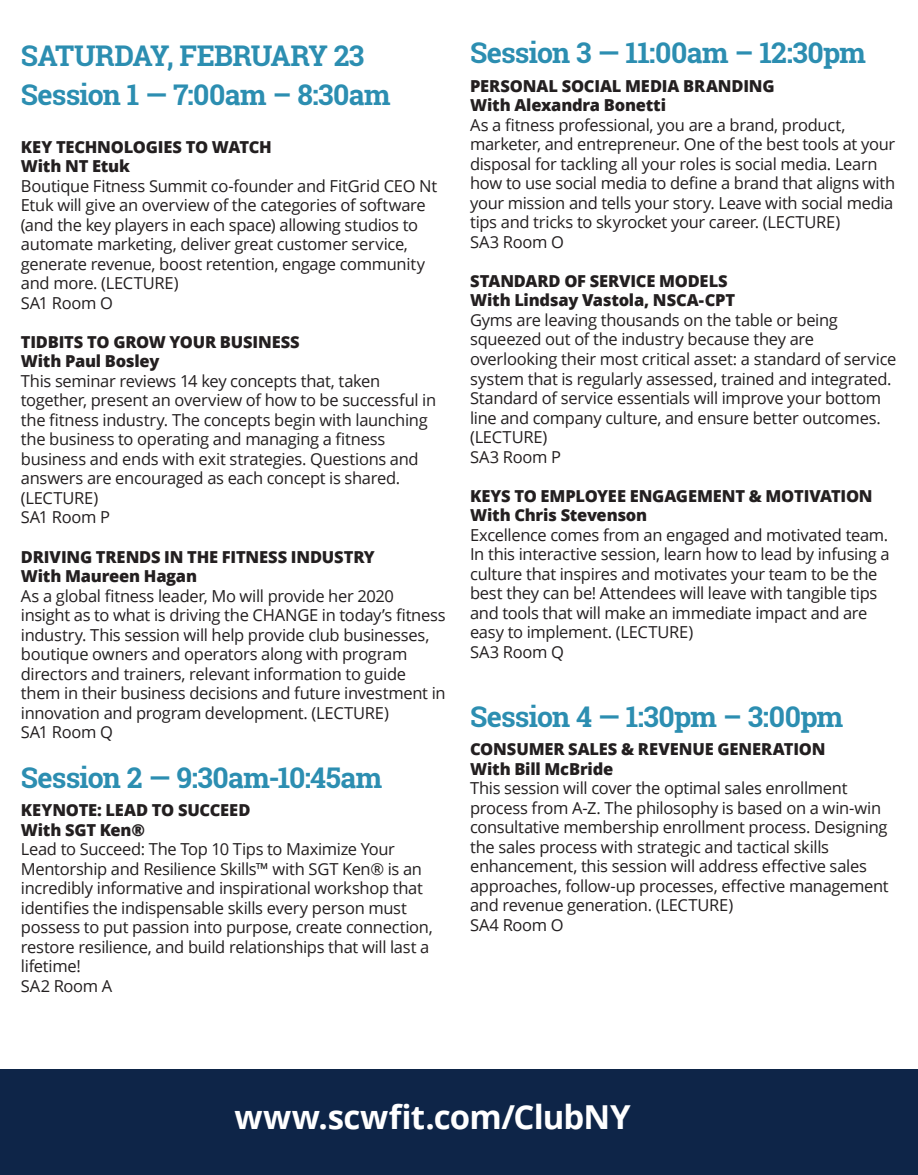
<style>
.page{position:relative;width:918px;height:1175px;background:#fff}
.page>*{position:absolute;margin:0;border:0;box-sizing:border-box;transform-origin:0 0}
.t1{font:700 33px "Open Sans";letter-spacing:-.02em;color:#fff}
.t2{font:700 28.5px/39px "Roboto Slab";letter-spacing:-.025em;color:#2c8eb1}
.t3{font:16.5px/19.5px "Open Sans";letter-spacing:-.02em;color:#231f20}
.t4{font:800 16.5px/19.5px "Open Sans";letter-spacing:-.01em;color:#231f20}
</style>
<div class="page">
<div style="left:0;top:1069px;width:918px;height:105px;background:#0e2548"></div>
<h2 class="t2" style="left:21px;top:36px;width:371px">SATURDAY, FEBRUARY 23<br>Session 1 — 7:00am – 8:30am</h2>
<p class="t4" style="left:21px;top:136px;width:253px">KEY TECHNOLOGIES TO WATCH<br>With NT Etuk</p>
<p class="t3" style="left:21px;top:176px;width:418px">Boutique Fitness Summit co-founder and FitGrid CEO Nt Etuk will give an overview of the categories of software (and the key players in each space) allowing studios to automate marketing, deliver great customer service, generate revenue, boost retention, engage community and more. (LECTURE)<br>SA1 Room O</p>
<p class="t4" style="left:21px;top:331px;width:280px">TIDBITS TO GROW YOUR BUSINESS<br>With Paul Bosley</p>
<p class="t3" style="left:21px;top:371px;width:417px">This seminar reviews 14 key concepts that, taken together, present an overview of how to be successful in the fitness industry. The concepts begin with launching the business to operating and managing a fitness business and ends with exit strategies. Questions and answers are encouraged as each concept is shared. (LECTURE)<br>SA1 Room P</p>
<p class="t4" style="left:21px;top:546px;width:355px">DRIVING TRENDS IN THE FITNESS INDUSTRY<br>With Maureen Hagan</p>
<p class="t3" style="left:21px;top:585px;width:426px">As a global fitness leader, Mo will provide her 2020 insight as to what is driving the CHANGE in today’s fitness industry. This session will help provide club businesses, boutique owners and operators along with program directors and trainers, relevant information to guide them in their business decisions and future investment in innovation and program development. (LECTURE)<br>SA1 Room Q</p>
<h2 class="t2" style="left:21px;top:757px;width:363px">Session 2 — 9:30am-10:45am</h2>
<p class="t4" style="left:21px;top:799px;width:231px">KEYNOTE: LEAD TO SUCCEED<br>With SGT Ken®</p>
<p class="t3" style="left:21px;top:839px;width:414px">Lead to Succeed: The Top 10 Tips to Maximize Your Mentorship and Resilience Skills™ with SGT Ken® is an incredibly informative and inspirational workshop that identifies the indispensable skills every person must possess to put passion into purpose, create connection, restore resilience, and build relationships that will last a lifetime!<br>SA2 Room A</p>
<h2 class="t2" style="left:470px;top:33px;width:397px">Session 3 — 11:00am – 12:30pm</h2>
<p class="t4" style="left:470px;top:75px;width:306px">PERSONAL SOCIAL MEDIA BRANDING<br>With Alexandra Bonetti</p>
<p class="t3" style="left:470px;top:115px;width:427px">As a fitness professional, you are a brand, product, marketer, and entrepreneur. One of the best tools at your disposal for tackling all your roles is social media. Learn how to use social media to define a brand that aligns with your mission and tells your story. Leave with social media tips and tricks to skyrocket your career. (LECTURE)<br>SA3 Room O</p>
<p class="t4" style="left:470px;top:270px;width:267px">STANDARD OF SERVICE MODELS<br>With Lindsay Vastola, NSCA-CPT</p>
<p class="t3" style="left:470px;top:310px;width:428px">Gyms are leaving thousands on the table or being squeezed out of the industry because they are overlooking their most critical asset: a standard of service system that is regularly assessed, trained and integrated.<br>Standard of service essentials will improve your bottom line and company culture, and ensure better outcomes. (LECTURE)<br>SA3 Room P</p>
<p class="t4" style="left:470px;top:485px;width:404px">KEYS TO EMPLOYEE ENGAGEMENT &amp; MOTIVATION<br>With Chris Stevenson</p>
<p class="t3" style="left:470px;top:524px;width:421px">Excellence comes from an engaged and motivated team.<br>In this interactive session, learn how to lead by infusing a culture that inspires and motivates your team to be the best they can be! Attendees will leave with tangible tips and tools that will make an immediate impact and are easy to implement. (LECTURE)<br>SA3 Room Q</p>
<h2 class="t2" style="left:470px;top:696px;width:375px">Session 4 — 1:30pm – 3:00pm</h2>
<p class="t4" style="left:470px;top:738px;width:357px">CONSUMER SALES &amp; REVENUE GENERATION<br>With Bill McBride</p>
<p class="t3" style="left:470px;top:778px;width:420px">This session will cover the optimal sales enrollment process from A-Z. The philosophy is based on a win-win consultative membership enrollment process. Designing the sales process with strategic and tactical skills enhancement, this session will address effective sales approaches, follow-up processes, effective management and revenue generation. (LECTURE)<br>SA4 Room O</p>
<h1 class="t1" style="left:235px;top:1093px;width:398px">www.scwfit.com/ClubNY</h1>
</div>
